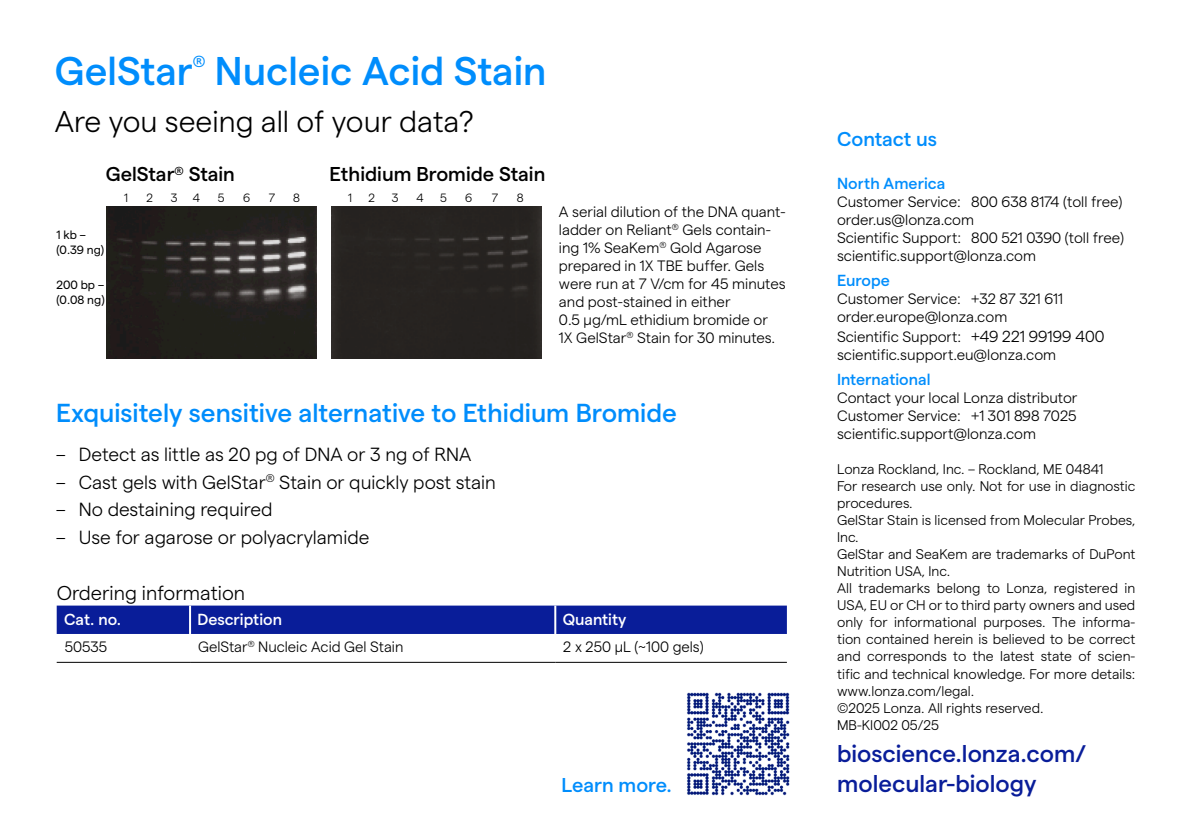
<style>
.page{position:relative;width:1191px;height:840px;background:#fff}
.page>*{position:absolute;margin:0;border:0;box-sizing:border-box;transform-origin:0 0}
.t1{font:500 40px "Matter";color:#008dfc}
.t2{font:300 30px "Matter";color:#000}
.t3{font:500 26px "Matter";color:#008dfc}
.t4{font:500 24px/30px "Matter";color:#091d99}
.t5{font:500 20px "Matter";color:#000}
.t6{font:500 20px "Matter";color:#008dfc}
.t7{font:300 20px "Matter";color:#000}
.t8{font:300 19px "Matter";color:#000}
.t9{font:500 16px "Matter";color:#008dfc}
.t10{font:500 16px "Matter";color:#fff}
.t11{font:300 15px/18px "Matter";color:#000}
.t12{font:300 14px/17px "Matter";color:#000}
.t13{font:12px/15px "Matter";color:#000}
.t14{font:300 12px "Matter";color:#000}
.s1{font-size:16px}
</style>
<div class="page">
<img style="left:106px;top:207px;width:211px;height:151px">
<div style="left:331px;top:207px;width:210px;height:151px;background:#272320"></div>
<div style="left:57px;top:605px;width:730px;height:28px;background:#091d99"></div>
<hr style="left:57px;top:661px;width:133px;height:1px;background:#000">
<hr style="left:190px;top:661px;width:365px;height:1px;background:#000">
<hr style="left:555px;top:661px;width:232px;height:1px;background:#000">
<hr style="left:189px;top:605px;width:2px;height:28px;background:#fff">
<hr style="left:554px;top:605px;width:2px;height:28px;background:#fff">
<img style="left:687px;top:692px;width:103px;height:104px">
<h1 class="t1" style="left:55px;top:41px;width:139px">GelStar</h1>
<p class="t9" style="left:193px;top:49px;width:14px">®</p>
<h1 class="t1" style="left:215px;top:41px;width:333px">Nucleic Acid Stain</h1>
<h2 class="t2" style="left:55px;top:100px;width:420px">Are you seeing all of your data?</h2>
<h3 class="t5" style="left:106px;top:160px;width:131px">GelStar<sup>®</sup> Stain</h3>
<h3 class="t5" style="left:329px;top:160px;width:217px">Ethidium Bromide Stain</h3>
<p class="t13" style="left:56px;top:226px;width:49px">1 kb – (0.39 ng)</p>
<p class="t13" style="left:56px;top:276px;width:50px">200 bp – (0.08 ng)</p>
<p class="t14" style="left:124px;top:189px;width:5px">1</p>
<p class="t14" style="left:146px;top:189px;width:8px">2</p>
<p class="t14" style="left:171px;top:189px;width:8px">3</p>
<p class="t14" style="left:193px;top:189px;width:9px">4</p>
<p class="t14" style="left:218px;top:189px;width:8px">5</p>
<p class="t14" style="left:243px;top:189px;width:9px">6</p>
<p class="t14" style="left:269px;top:189px;width:8px">7</p>
<p class="t14" style="left:293px;top:189px;width:8px">8</p>
<p class="t14" style="left:348px;top:189px;width:5px">1</p>
<p class="t14" style="left:368px;top:189px;width:8px">2</p>
<p class="t14" style="left:392px;top:189px;width:8px">3</p>
<p class="t14" style="left:416px;top:189px;width:9px">4</p>
<p class="t14" style="left:440px;top:189px;width:8px">5</p>
<p class="t14" style="left:465px;top:189px;width:9px">6</p>
<p class="t14" style="left:492px;top:189px;width:8px">7</p>
<p class="t14" style="left:517px;top:189px;width:8px">8</p>
<p class="t11" style="left:559px;top:202px;width:228px">A serial dilution of the DNA quant&shy;ladder on Reliant<sup>®</sup> Gels contain&shy;ing 1% SeaKem<sup>®</sup> Gold Agarose prepared in 1X TBE buffer. Gels were run at 7 V/cm for 45 minutes and post-stained in either<br>0.5 µg/mL ethidium bromide or<br>1X GelStar<sup>®</sup> Stain for 30 minutes.</p>
<h3 class="t3" style="left:56px;top:393px;width:622px">Exquisitely sensitive alternative to Ethidium Bromide</h3>
<p class="t8" style="left:56px;top:440px;width:417px">– Detect as little as 20 pg of DNA or 3 ng of RNA</p>
<p class="t8" style="left:56px;top:468px;width:441px">– Cast gels with GelStar<sup>®</sup> Stain or quickly post stain</p>
<p class="t8" style="left:56px;top:495px;width:218px">– No destaining required</p>
<p class="t8" style="left:56px;top:523px;width:315px">– Use for agarose or polyacrylamide</p>
<h3 class="t7" style="left:57px;top:578px;width:190px">Ordering information</h3>
<p class="t10" style="left:64px;top:607px;width:58px">Cat. no.</p>
<p class="t10" style="left:197px;top:607px;width:86px">Description</p>
<p class="t10" style="left:562px;top:607px;width:65px">Quantity</p>
<p class="t11" style="left:65px;top:636px;width:44px">50535</p>
<p class="t11" style="left:198px;top:636px;width:207px">GelStar<sup>®</sup> Nucleic Acid Gel Stain</p>
<p class="t11" style="left:563px;top:636px;width:142px">2 x 250 µL (~100 gels)</p>
<h3 class="t6" style="left:561px;top:770px;width:112px">Learn more.</h3>
<h3 class="t6" style="left:837px;top:124px;width:102px">Contact us</h3>
<p class="t9" style="left:837px;top:171px;width:110px">North America</p>
<p class="t11" style="left:837px;top:191px;width:288px">Customer Service: 800 638 8174 (toll free) order.us@lonza.com<br>Scientific Support: 800 521 0390 (toll free) scientific.support@lonza.com</p>
<p class="t9" style="left:837px;top:269px;width:54px">Europe</p>
<p class="t11" style="left:837px;top:288px;width:269px">Customer Service: +32 87 321 611 order.europe@lonza.com<br>Scientific Support: <span class="s1">+49 221 99199 400 </span>scientific.support.eu@lonza.com</p>
<p class="t9" style="left:837px;top:367px;width:95px">International</p>
<p class="t11" style="left:837px;top:387px;width:242px;text-align:justify">Contact your local Lonza distributor Customer Service: +1 301 898 7025 scientific.support@lonza.com</p>
<p class="t12" style="left:837px;top:459px;width:300px">Lonza Rockland, Inc. – Rockland, ME 04841<br>For research use only. Not for use in diagnostic procedures.<br>GelStar Stain is licensed from Molecular Probes, Inc.<br>GelStar and SeaKem are trademarks of DuPont Nutrition USA, Inc.<br>All trademarks belong to Lonza, registered in USA, EU or CH or to third party owners and used only for informational purposes. The informa&shy;tion contained herein is believed to be correct and corresponds to the latest state of scien&shy;tific and technical knowledge. For more details: www.lonza.com/legal.<br>©2025 Lonza. All rights reserved.<br>MB-KI002 05/25</p>
<h3 class="t4" style="left:837px;top:736px;width:250px">bioscience.lonza.com/ molecular-biology</h3>
</div>
